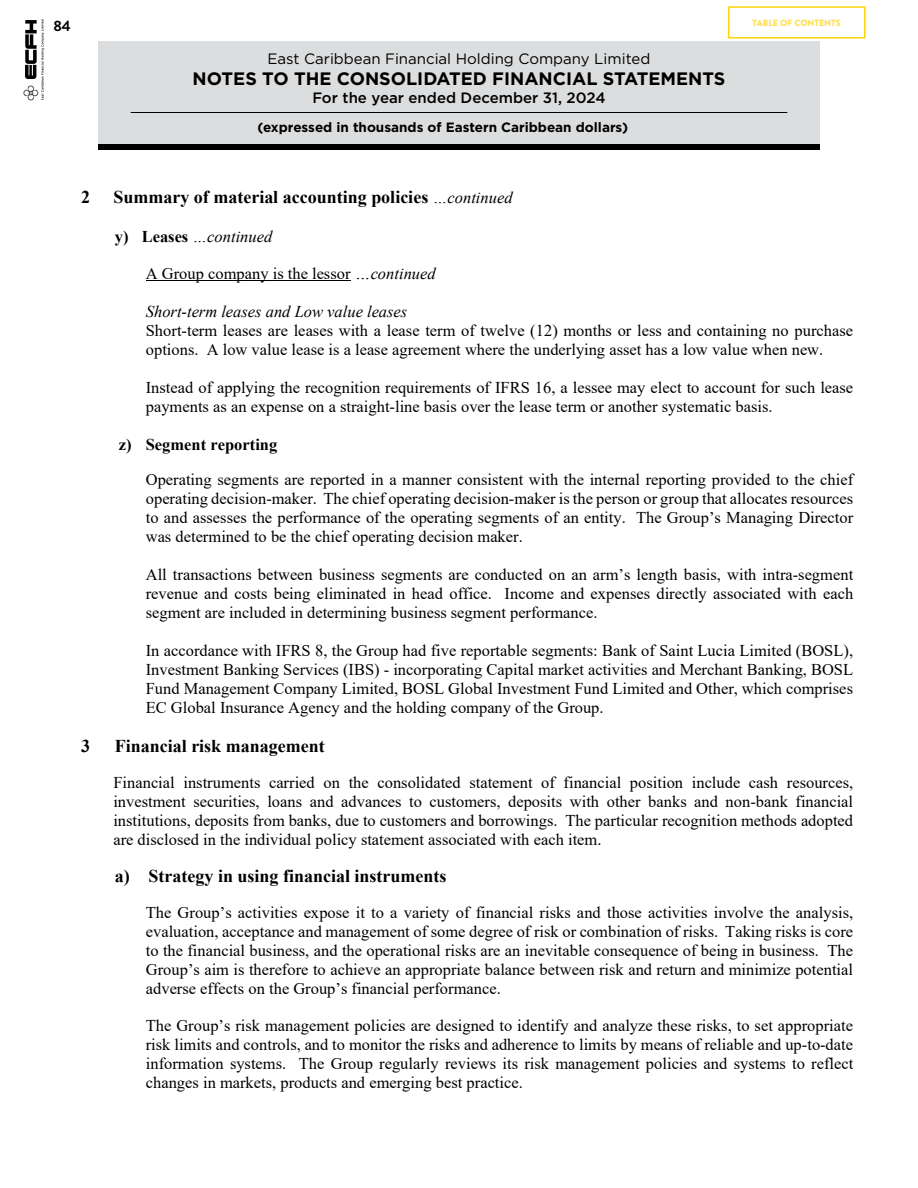
<style>
.page{position:relative;width:918px;height:1188px;background:#fff}
.page>*{position:absolute;margin:0;border:0;box-sizing:border-box;transform-origin:0 0}
.t1{font:700 25.5px "Times New Roman";color:#000}
.t2{font:700 18px "Times New Roman";color:#000}
.t3{font:700 18px "Gotham";color:#000}
.t4{font:16.5px/19px "Times New Roman";color:#000;text-align:justify}
.t5{font:italic 16.5px "Times New Roman";color:#000}
.t6{font:700 16.5px "Times New Roman";color:#000}
.t7{font:15px "Gotham";color:#000}
.t8{font:500 15px "Gotham";color:#000}
.t9{font:700 15px "Brandon Grotesque";color:#000}
.t10{font:700 13.5px "Gotham";color:#000}
.t11{font:900 9px "Brandon Grotesque";color:#ffdf4f}
.s1{font-weight:400;font-style:italic;font-size:16.5px}
.s2{font-weight:700;font-style:normal}
.s3{font-style:italic;font-size:18px}
.s4{font-style:italic}
</style>
<div class="page">
<div style="left:98px;top:41px;width:722px;height:103px;background:#dcddde"></div>
<div style="left:98px;top:144px;width:722px;height:5px;background:#000"></div>
<hr style="left:131px;top:112px;width:656px;height:1px;background:#000">
<svg style="left:23px;top:20px;width:21px;height:80px"></svg>
<div style="left:728px;top:6px;width:137px;height:33px;border:2px solid #fed50d"></div>
<hr style="left:146px;top:280px;width:205px;height:1px;background:#000">
<p class="t9" style="left:53px;top:16px;width:19px">84</p>
<p class="t7" style="left:268px;top:49px;width:384px">East Caribbean Financial Holding Company Limited</p>
<p class="t3" style="left:193px;top:67px;width:534px">NOTES TO THE CONSOLIDATED FINANCIAL STATEMENTS</p>
<p class="t8" style="left:312px;top:88px;width:295px">For the year ended December 31, 2024</p>
<p class="t10" style="left:257px;top:118px;width:372px">(expressed in thousands of Eastern Caribbean dollars)</p>
<h1 class="t1" style="left:81px;top:52px;width:580px">East Caribbean Financial Holding Company Limited</h1>
<p class="t11" style="left:753px;top:16px;width:90px">TABLE OF CONTENTS</p>
<p class="t2" style="left:81px;top:184px;width:10px">2</p>
<p class="t2" style="left:113px;top:184px;width:401px">Summary of material accounting policies <span class="s1">…continued</span></p>
<p class="t5" style="left:115px;top:225px;width:159px"><span class="s2">y) Leases</span> …continued</p>
<p class="t4" style="left:146px;top:263px;width:291px">A Group company is the lessor <span class="s3">…</span><span class="s4">continued</span></p>
<p class="t5" style="left:146px;top:300px;width:263px">Short-term leases and Low value leases</p>
<p class="t4" style="left:146px;top:320px;width:709px">Short-term leases are leases with a lease term of twelve (12) months or less and containing no purchase options. A low value lease is a lease agreement where the underlying asset has a low value when new.</p>
<p class="t4" style="left:146px;top:377px;width:709px">Instead of applying the recognition requirements of IFRS 16, a lessee may elect to account for such lease payments as an expense on a straight-line basis over the lease term or another systematic basis.</p>
<p class="t6" style="left:119px;top:432px;width:160px">z) Segment reporting</p>
<p class="t4" style="left:146px;top:470px;width:709px">Operating segments are reported in a manner consistent with the internal reporting provided to the chief operating decision-maker. The chief operating decision-maker is the person or group that allocates resources to and assesses the performance of the operating segments of an entity. The Group’s Managing Director was determined to be the chief operating decision maker.</p>
<p class="t4" style="left:146px;top:565px;width:709px">All transactions between business segments are conducted on an arm’s length basis, with intra-segment revenue and costs being eliminated in head office. Income and expenses directly associated with each segment are included in determining business segment performance.</p>
<p class="t4" style="left:146px;top:640px;width:709px">In accordance with IFRS 8, the Group had five reportable segments: Bank of Saint Lucia Limited (BOSL), Investment Banking Services (IBS) - incorporating Capital market activities and Merchant Banking, BOSL Fund Management Company Limited, BOSL Global Investment Fund Limited and Other, which comprises EC Global Insurance Agency and the holding company of the Group.</p>
<p class="t2" style="left:81px;top:733px;width:10px">3</p>
<p class="t2" style="left:115px;top:733px;width:212px">Financial risk management</p>
<p class="t4" style="left:113px;top:773px;width:741px">Financial instruments carried on the consolidated statement of financial position include cash resources, investment securities, loans and advances to customers, deposits with other banks and non-bank financial institutions, deposits from banks, due to customers and borrowings. The particular recognition methods adopted are disclosed in the individual policy statement associated with each item.</p>
<p class="t2" style="left:115px;top:863px;width:333px">a) Strategy in using financial instruments</p>
<p class="t4" style="left:146px;top:902px;width:709px">The Group’s activities expose it to a variety of financial risks and those activities involve the analysis, evaluation, acceptance and management of some degree of risk or combination of risks. Taking risks is core to the financial business, and the operational risks are an inevitable consequence of being in business. The Group’s aim is therefore to achieve an appropriate balance between risk and return and minimize potential adverse effects on the Group’s financial performance.</p>
<p class="t4" style="left:146px;top:1016px;width:709px">The Group’s risk management policies are designed to identify and analyze these risks, to set appropriate risk limits and controls, and to monitor the risks and adherence to limits by means of reliable and up-to-date information systems. The Group regularly reviews its risk management policies and systems to reflect changes in markets, products and emerging best practice.</p>
</div>
